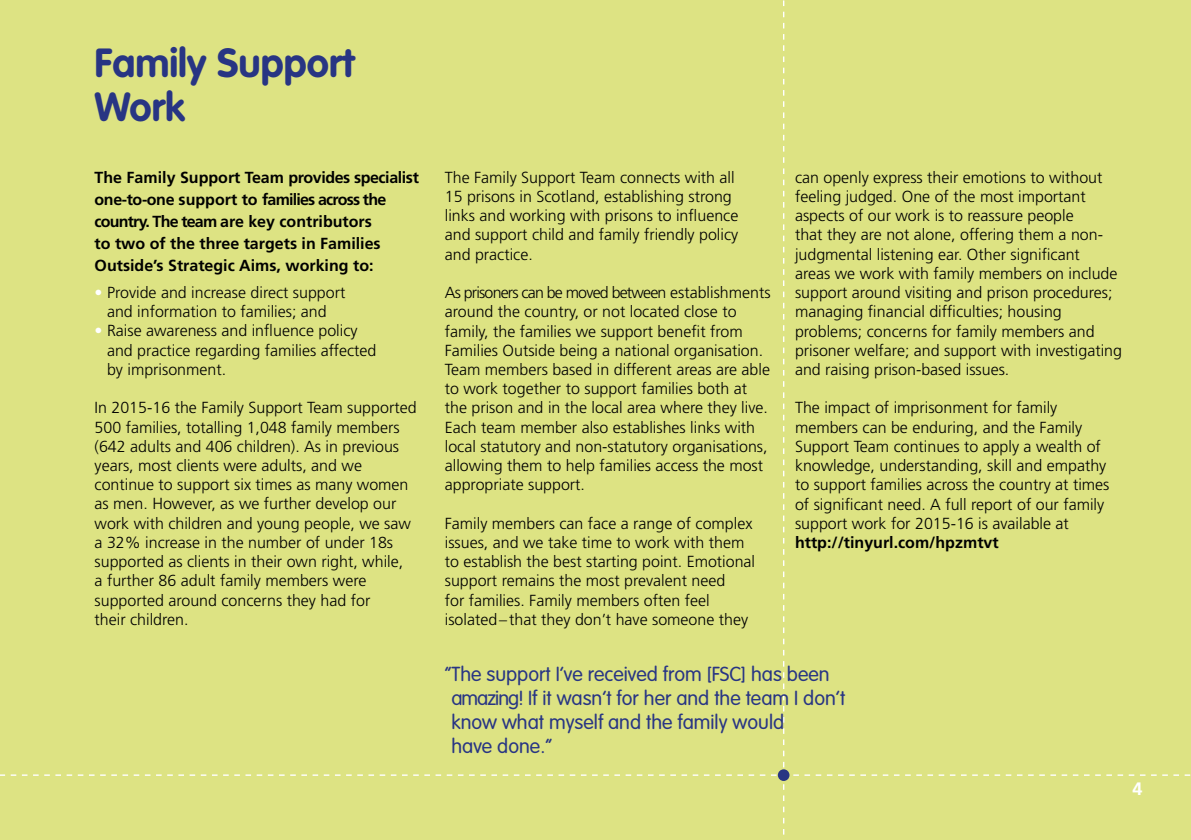
<style>
.page{position:relative;width:1191px;height:840px;background:#fff}
.page>*{position:absolute;margin:0;border:0;box-sizing:border-box;transform-origin:0 0}
.t1{font:700 40px/44px "VAG Rounded";color:#283583}
.t2{font:300 20px/24px "VAG Rounded";color:#283583}
.t3{font:700 18px "Frutiger";color:#fff}
.t4{font:300 16px/19.2px "Frutiger";color:#000}
.t5{font:700 16px/22px "Frutiger";color:#000}
.s1{color:#fff}
.s2{font-family:"Zurich BT";font-stretch:extra-condensed}
</style>
<div class="page">
<div style="left:0;top:0;width:1190px;height:839px;background:#dde383"></div>
<div style="left:778px;top:768px;width:11px;height:12px;background:#283583;border-radius:50%"></div>
<h1 class="t1" style="left:95px;top:40px;width:261px">Family Support<br>Work</h1>
<p class="t5" style="left:95px;top:166px;width:326px">The Family Support Team provides specialist one-to-one support to families across the country. The team are key contributors<br>to two of the three targets in Families Outside’s Strategic Aims, working to:</p>
<p class="t4" style="left:95px;top:283px;width:252px;text-align:center"><span class="s1">•</span> Provide and increase direct support and information to families; and</p>
<p class="t4" style="left:107px;top:321px;width:271px;text-indent:-12px"><span class="s1">•</span> Raise awareness and influence policy and practice regarding families affected by imprisonment.</p>
<p class="t4" style="left:95px;top:398px;width:323px">In 2015-16 the Family Support Team supported 500 families, totalling 1,048 family members (642 adults and 406 children). As in previous years, most clients were adults, and we continue to support six times as many women as men. However, as we further develop our work with children and young people, we saw a 32% increase in the number of under 18s supported as clients in their own right, while,<br>a further 86 adult family members were supported around concerns they had for<br>their children.</p>
<p class="t4" style="left:445px;top:167px;width:295px">The Family Support Team connects with all 15 prisons in Scotland, establishing strong links and working with prisons to influence and support child and family friendly policy and practice.</p>
<p class="t4" style="left:445px;top:283px;width:327px">As prisoners can be moved between establishments around the country, or not located close to family, the families we support benefit from Families Outside being a national organisation.<br>Team members based in different areas are able to work together to support families both at the prison and in the local area where they live.<br>Each team member also establishes links with local statutory and non-statutory organisations, allowing them to help families access the most appropriate support.</p>
<p class="t4" style="left:445px;top:513px;width:312px">Family members can face a range of complex issues, and we take time to work with them to establish the best starting point. Emotional support remains the most prevalent need<br>for families. Family members often feel isolated<span class="s2">–</span>that they don’t have someone they</p>
<p class="t4" style="left:795px;top:167px;width:328px">can openly express their emotions to without feeling judged. One of the most important aspects of our work is to reassure people<br>that they are not alone, offering them a non&shy;judgmental listening ear. Other significant<br>areas we work with family members on include support around visiting and prison procedures; managing financial difficulties; housing problems; concerns for family members and prisoner welfare; and support with investigating and raising prison-based issues.</p>
<p class="t4" style="left:795px;top:398px;width:316px">The impact of imprisonment for family members can be enduring, and the Family Support Team continues to apply a wealth of knowledge, understanding, skill and empathy to support families across the country at times of significant need. A full report of our family support work for 2015-16 is available at</p>
<p class="t5" style="left:795px;top:531px;width:205px">http://tinyurl.com/hpzmtvt</p>
<p class="t2" style="left:451px;top:661px;width:395px;text-indent:-7px">“The support I’ve received from [FSC] has been amazing! If it wasn’t for her and the team I don’t know what myself and the family would<br>have done.”</p>
<p class="t3" style="left:1132px;top:777px;width:12px">4</p>
</div>
